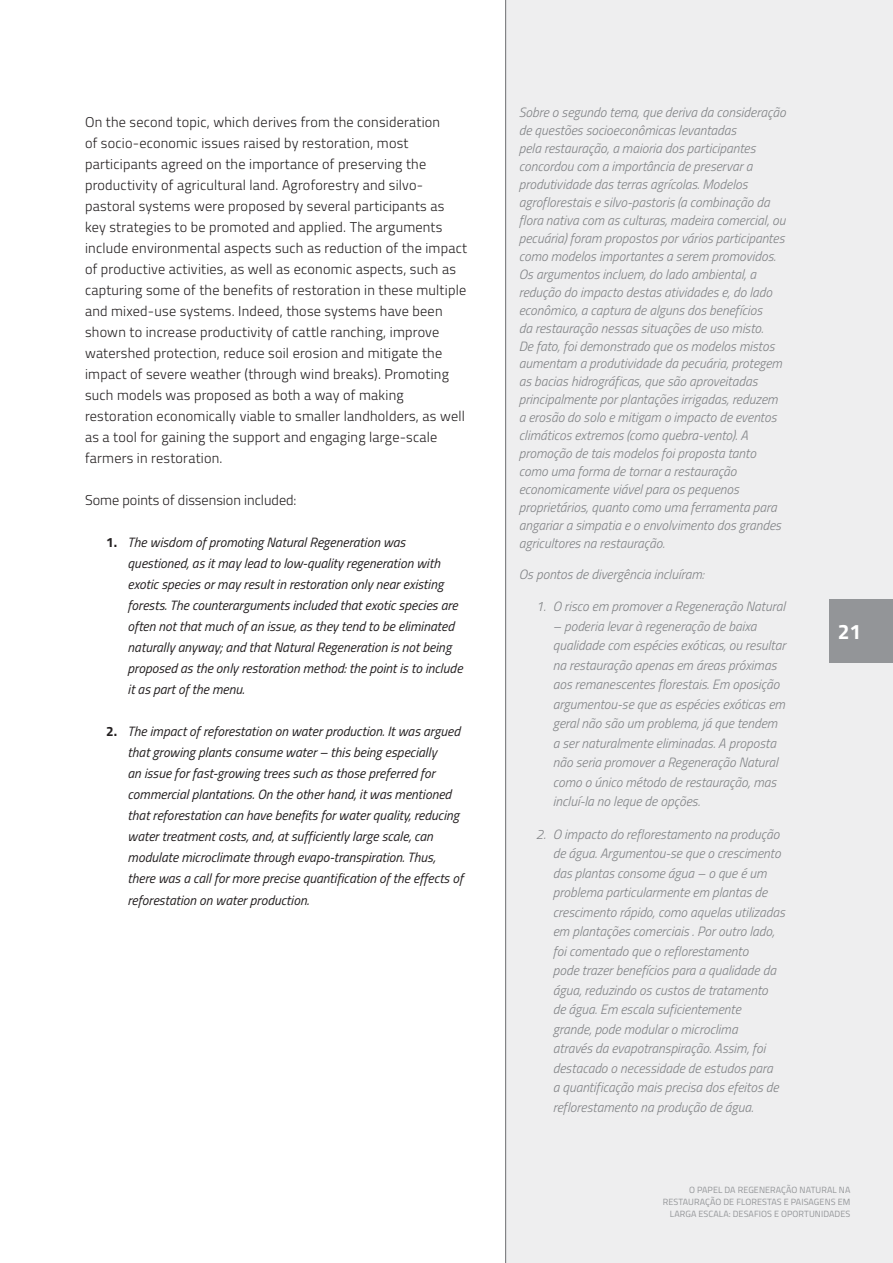
<style>
.page{position:relative;width:893px;height:1263px;background:#fff}
.page>*{position:absolute;margin:0;border:0;box-sizing:border-box;transform-origin:0 0}
.t1{font:700 21px "Titillium";color:#fff}
.t2{font:300 14.25px/21px "Titillium";letter-spacing:.015em;color:#231f20}
.t3{font:italic 300 13.5px/18px "Titillium";color:#808285}
.t4{font:italic 13.5px/21px "Titillium";color:#231f20}
.t5{font:9px/12px "Titillium";letter-spacing:.01em;color:#939598;text-align:right}
.s1{font-weight:700;font-style:normal}
</style>
<div class="page">
<div style="left:506px;top:0;width:387px;height:1263px;background:#eeeeef"></div>
<hr style="left:505px;top:0;width:1px;height:1263px;background:#6c6d70">
<div style="left:829px;top:600px;width:64px;height:63px;background:#939598"></div>
<p class="t2" style="left:85px;top:111px;width:383px">On the second topic, which derives from the consideration<br>of socio-economic issues raised by restoration, most participants agreed on the importance of preserving the productivity of agricultural land. Agroforestry and silvo&shy;pastoral systems were proposed by several participants as key strategies to be promoted and applied. The arguments include environmental aspects such as reduction of the impact of productive activities, as well as economic aspects, such as capturing some of the benefits of restoration in these multiple and mixed-use systems. Indeed, those systems have been shown to increase productivity of cattle ranching, improve watershed protection, reduce soil erosion and mitigate the impact of severe weather (through wind breaks). Promoting such models was proposed as both a way of making restoration economically viable to smaller landholders, as well as a tool for gaining the support and engaging large-scale farmers in restoration.</p>
<p class="t2" style="left:85px;top:489px;width:213px">Some points of dissension included:</p>
<p class="t4" style="left:128px;top:531px;width:336px;text-indent:-21px"><span class="s1">1.</span> The wisdom of promoting Natural Regeneration was questioned, as it may lead to low-quality regeneration with exotic species or may result in restoration only near existing forests. The counterarguments included that exotic species are often not that much of an issue, as they tend to be eliminated naturally anyway; and that Natural Regeneration is not being proposed as the only restoration method: the point is to include it as part of the menu.</p>
<p class="t4" style="left:128px;top:720px;width:337px;text-indent:-21px"><span class="s1">2.</span> The impact of reforestation on water production. It was argued that growing plants consume water – this being especially<br>an issue for fast-growing trees such as those preferred for commercial plantations. On the other hand, it was mentioned that reforestation can have benefits for water quality, reducing water treatment costs, and, at sufficiently large scale, can modulate microclimate through evapo-transpiration. Thus, there was a call for more precise quantification of the effects of reforestation on water production.</p>
<p class="t3" style="left:519px;top:102px;width:268px">Sobre o segundo tema, que deriva da consideração de questões socioeconômicas levantadas<br>pela restauração, a maioria dos participantes concordou com a importância de preservar a produtividade das terras agrícolas. Modelos agroflorestais e silvo-pastoris (a combinação da flora nativa com as culturas, madeira comercial, ou pecuária) foram propostos por vários participantes como modelos importantes a serem promovidos.<br>Os argumentos incluem, do lado ambiental, a redução do impacto destas atividades e, do lado econômico, a captura de alguns dos benefícios<br>da restauração nessas situações de uso misto.<br>De fato, foi demonstrado que os modelos mistos aumentam a produtividade da pecuária, protegem as bacias hidrográficas, que são aproveitadas principalmente por plantações irrigadas, reduzem a erosão do solo e mitigam o impacto de eventos climáticos extremos (como quebra-vento). A promoção de tais modelos foi proposta tanto como uma forma de tornar a restauração economicamente viável para os pequenos proprietários, quanto como uma ferramenta para angariar a simpatia e o envolvimento dos grandes agricultores na restauração.</p>
<p class="t3" style="left:519px;top:565px;width:187px">Os pontos de divergência incluíram:</p>
<p class="t3" style="left:536px;top:597px;width:251px">1. O risco em promover a Regeneração Natural</p>
<p class="t3" style="left:553px;top:616px;width:234px;line-height:19.5px">– poderia levar à regeneração de baixa qualidade com espécies exóticas, ou resultar na restauração apenas em áreas próximas aos remanescentes florestais. Em oposição argumentou-se que as espécies exóticas em geral não são um problema, já que tendem a ser naturalmente eliminadas. A proposta não seria promover a Regeneração Natural como o único método de restauração, mas incluí-la no leque de opções.</p>
<p class="t3" style="left:553px;top:823px;width:234px;line-height:19.5px;text-indent:-17px">2. O impacto do reflorestamento na produção de água. Argumentou-se que o crescimento das plantas consome água – o que é um problema particularmente em plantas de crescimento rápido, como aquelas utilizadas em plantações comerciais . Por outro lado, foi comentado que o reflorestamento<br>pode trazer benefícios para a qualidade da água, reduzindo os custos de tratamento<br>de água. Em escala suficientemente<br>grande, pode modular o microclima<br>através da evapotranspiração. Assim, foi destacado o necessidade de estudos para<br>a quantificação mais precisa dos efeitos de reflorestamento na produção de água.</p>
<h1 class="t1" style="left:838px;top:616px;width:25px">21</h1>
<p class="t5" style="left:663px;top:1183px;width:189px">O PAPEL DA REGENERAÇÃO NATURAL NA<br>RESTAURAÇÃO DE FLORESTAS E PAISAGENS EM<br>LARGA ESCALA: DESAFIOS E OPORTUNIDADES</p>
</div>
